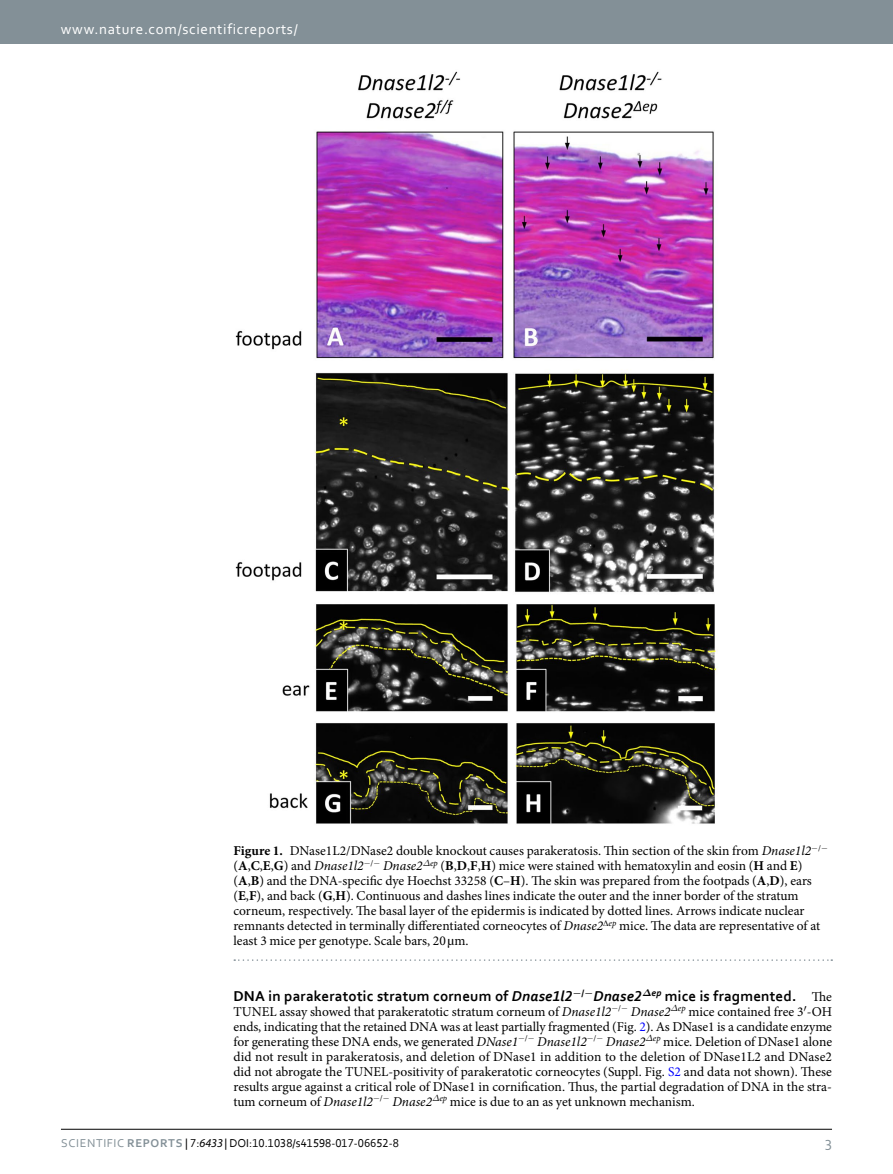
<style>
.page{position:relative;width:893px;height:1174px;background:#fff}
.page>*{position:absolute;margin:0;border:0;box-sizing:border-box;transform-origin:0 0}
.t1{font:700 15px "Corbel";letter-spacing:.01em;color:#000}
.t2{font:15px "Corbel 2";letter-spacing:.045em;color:#fff}
.t3{font:15px "Corbel 2";color:#839097}
.t4{font:13.5px/15px "Minion Pro";color:#000;text-align:justify}
.t5{font:12px "Corbel";color:#000}
.s1{font-weight:700}
.s2{font-style:italic}
.s3{font-family:"STIX General"}
.s4{font-family:"Minion Pro";font-weight:400;font-size:13.5px}
.s5{color:#00f}
.s6{font-family:"Corbel 2";color:#839097}
.s7{font-family:"Corbel Bold 2";color:#839097}
.s8{font-family:"Myriad Pro";font-style:italic}
</style>
<div class="page">
<div style="left:0;top:0;width:893px;height:43px;background:#839097"></div>
<hr style="left:61px;top:1129px;width:771px;height:1px;background:#000">
<img style="left:235px;top:71px;width:483px;height:753px">
<svg style="left:234px;top:959px;width:598px;height:2px"></svg>
<p class="t2" style="left:61px;top:19px;width:238px">www.nature.com/scientificreports/</p>
<p class="t4" style="left:233px;top:843px;width:596px;text-align:left"><span class="s1">Figure 1.</span> DNase1L2/DNase2 double knockout causes parakeratosis. Thin section of the skin from <span class="s2">Dnase1l2</span>−<sup>/</sup>− (<span class="s1">A</span>,<span class="s1">C</span>,<span class="s1">E</span>,<span class="s1">G</span>) and <span class="s2">Dnase1l2</span>−<sup>/</sup>− <span class="s2">Dnase2</span> <sup>ep</sup> (<span class="s1">B</span>,<span class="s1">D</span>,<span class="s1">F</span>,<span class="s1">H</span>) mice were stained with hematoxylin and eosin (<span class="s1">H</span> and <span class="s1">E</span>) (<span class="s1">A</span>,<span class="s1">B</span>) and the DNA-specific dye Hoechst 33258 (<span class="s1">C</span>–<span class="s1">H</span>). The skin was prepared from the footpads (<span class="s1">A</span>,<span class="s1">D</span>), ears (<span class="s1">E</span>,<span class="s1">F</span>), and back (<span class="s1">G</span>,<span class="s1">H</span>). Continuous and dashes lines indicate the outer and the inner border of the stratum corneum, respectively. The basal layer of the epidermis is indicated by dotted lines. Arrows indicate nuclear remnants detected in terminally differentiated corneocytes of <span class="s2">Dnase2</span>∆<sup>ep</sup> mice. The data are representative of at least 3 mice per genotype. Scale bars, 20 <span class="s3">µ</span>m.</p>
<p class="t1" style="left:233px;top:986px;width:600px">DNA in parakeratotic stratum corneum of <span class="s2">Dnase1l2</span>−<sup>/</sup>−<span class="s2">Dnase2</span> <sup>ep</sup> mice is fragmented. <span class="s4">The</span></p>
<p class="t4" style="left:233px;top:1004px;width:600px">TUNEL assay showed that parakeratotic stratum corneum of <span class="s2">Dnase1l2</span>−<sup>/</sup>− <span class="s2">Dnase2</span> <sup>ep</sup> mice contained free 3 -OH ends, indicating that the retained DNA was at least partially fragmented (Fig. <span class="s5">2</span>). As DNase1 is a candidate enzyme for generating these DNA ends, we generated <span class="s2">DNase1</span>−<sup>/</sup>− <span class="s2">Dnase1l2</span>−<sup>/</sup>− <span class="s2">Dnase2</span> <sup>ep</sup> mice. Deletion of DNase1 alone did not result in parakeratosis, and deletion of DNase1 in addition to the deletion of DNase1L2 and DNase2 did not abrogate the TUNEL-positivity of parakeratotic corneocytes (Suppl. Fig. <span class="s5">S2</span> and data not shown). These results argue against a critical role of DNase1 in cornification. Thus, the partial degradation of DNA in the stra&shy;tum corneum of <span class="s2">Dnase1l2</span>−<sup>/</sup>− <span class="s2">Dnase2</span> <sup>ep</sup> mice is due to an as yet unknown mechanism.</p>
<p class="t5" style="left:61px;top:1135px;width:339px"><span class="s6">Scientific</span> <span class="s7">REPORTS</span> | 7:<span class="s8">6433</span> | DOI:10.1038/s41598-017-06652-8</p>
<p class="t3" style="left:825px;top:1132px;width:8px">3</p>
</div>
